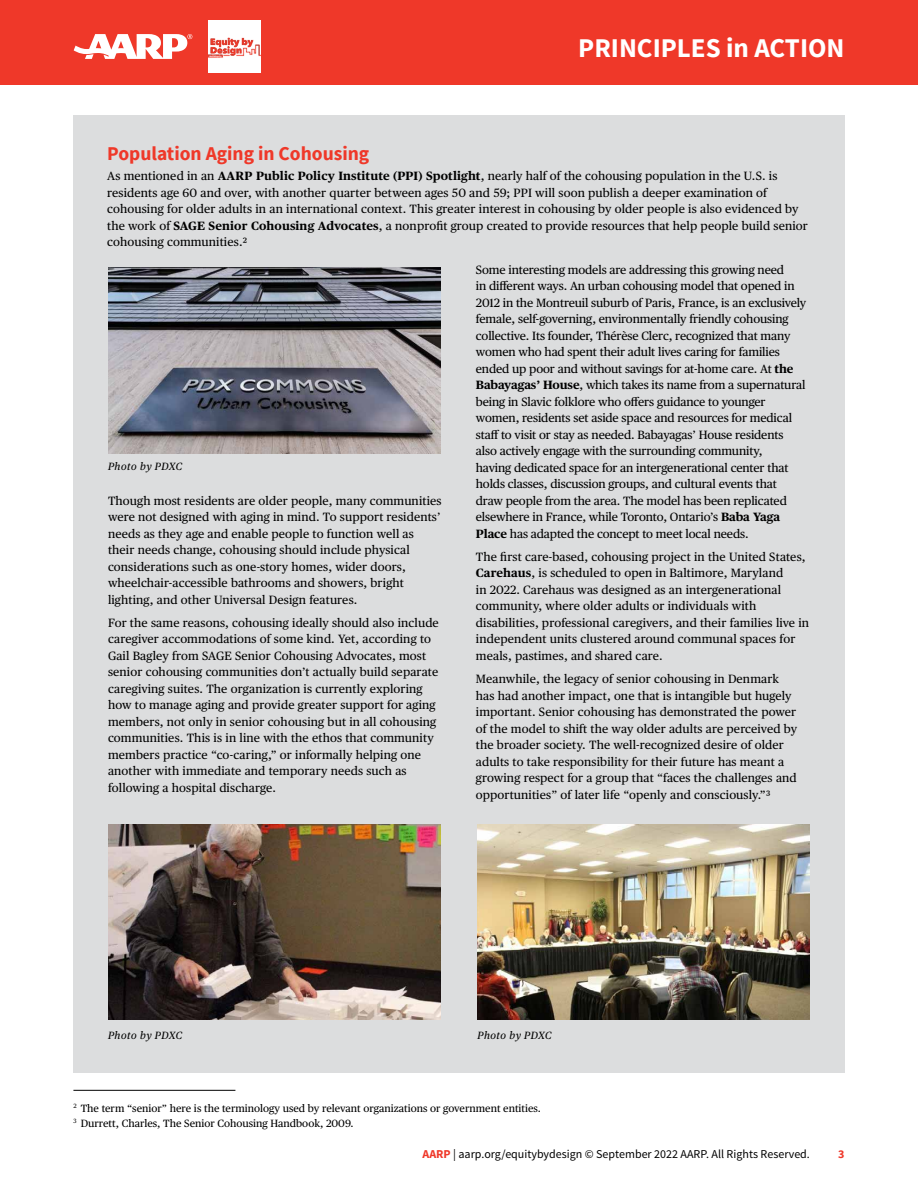
<style>
.page{position:relative;width:918px;height:1188px;background:#fff}
.page>*{position:absolute;margin:0;border:0;box-sizing:border-box;transform-origin:0 0}
.t1{font:700 27px "Source Sans Pro";color:#fff}
.t2{font:700 19.5px "Source Sans Pro";color:#ef3829}
.t3{font:12px/16.5px "Publico Text";letter-spacing:.01em;color:#000}
.t4{font:12px/16.5px "Publico Text";letter-spacing:-.01em;color:#000}
.t5{font:12px "Source Sans Pro";color:#000}
.t6{font:700 12px "Source Sans Pro";color:#ef3829}
.t7{font:10.5px/15px "Publico Text";color:#000}
.t8{font:italic 10.5px "Publico Text";letter-spacing:.05em;color:#000}
.s1{font-weight:700}
.s2{font-weight:700;color:#ef3829}
</style>
<div class="page">
<div style="left:0;top:0;width:918px;height:85px;background:#ef3829"></div>
<svg style="left:74px;top:34px;width:118px;height:25px"></svg>
<img style="left:209px;top:21px;width:52px;height:51px">
<div style="left:73px;top:115px;width:772px;height:957px;background:#dcddde"></div>
<img style="left:108px;top:824px;width:333px;height:196px">
<img style="left:477px;top:824px;width:333px;height:196px">
<img style="left:108px;top:267px;width:332px;height:186px">
<hr style="left:73px;top:1090px;width:162px;height:1px;background:#000">
<h1 class="t1" style="left:578px;top:29px;width:268px">PRINCIPLES in ACTION</h1>
<h2 class="t2" style="left:107px;top:140px;width:264px">Population Aging in Cohousing</h2>
<p class="t3" style="left:107px;top:167px;width:702px">As mentioned in an <span class="s1">AARP Public Policy Institute (PPI) Spotlight</span>, nearly half of the cohousing population in the U.S. is residents age 60 and over, with another quarter between ages 50 and 59; PPI will soon publish a deeper examination of cohousing for older adults in an international context. This greater interest in cohousing by older people is also evidenced by the work of <span class="s1">SAGE Senior Cohousing Advocates</span>, a nonprofit group created to provide resources that help people build senior cohousing communities.2</p>
<p class="t8" style="left:108px;top:459px;width:76px">Photo by PDXC</p>
<p class="t3" style="left:108px;top:492px;width:335px">Though most residents are older people, many communities were not designed with aging in mind. To support residents’ needs as they age and enable people to function well as their needs change, cohousing should include physical considerations such as one-story homes, wider doors, wheelchair-accessible bathrooms and showers, bright lighting, and other Universal Design features.</p>
<p class="t3" style="left:108px;top:614px;width:332px">For the same reasons, cohousing ideally should also include caregiver accommodations of some kind. Yet, according to Gail Bagley from SAGE Senior Cohousing Advocates, most senior cohousing communities don’t actually build separate caregiving suites. The organization is currently exploring how to manage aging and provide greater support for aging members, not only in senior cohousing but in all cohousing communities. This is in line with the ethos that community members practice “co-caring,” or informally helping one another with immediate and temporary needs such as following a hospital discharge.</p>
<p class="t4" style="left:476px;top:261px;width:332px">Some interesting models are addressing this growing need<br>in different ways. An urban cohousing model that opened in 2012 in the Montreuil suburb of Paris, France, is an exclusively female, self-governing, environmentally friendly cohousing collective. Its founder, Thérèse Clerc, recognized that many women who had spent their adult lives caring for families ended up poor and without savings for at-home care. At <span class="s1">the Babayagas’ House</span>, which takes its name from a supernatural being in Slavic folklore who offers guidance to younger women, residents set aside space and resources for medical staff to visit or stay as needed. Babayagas’ House residents also actively engage with the surrounding community,<br>having dedicated space for an intergenerational center that holds classes, discussion groups, and cultural events that draw people from the area. The model has been replicated elsewhere in France, while Toronto, Ontario’s <span class="s1">Baba Yaga Place</span> has adapted the concept to meet local needs.</p>
<p class="t3" style="left:476px;top:548px;width:335px">The first care-based, cohousing project in the United States, <span class="s1">Carehaus</span>, is scheduled to open in Baltimore, Maryland<br>in 2022. Carehaus was designed as an intergenerational community, where older adults or individuals with disabilities, professional caregivers, and their families live in independent units clustered around communal spaces for meals, pastimes, and shared care.</p>
<p class="t3" style="left:476px;top:670px;width:323px">Meanwhile, the legacy of senior cohousing in Denmark has had another impact, one that is intangible but hugely important. Senior cohousing has demonstrated the power of the model to shift the way older adults are perceived by the broader society. The well-recognized desire of older adults to take responsibility for their future has meant a growing respect for a group that “faces the challenges and opportunities” of later life “openly and consciously.”3</p>
<p class="t8" style="left:108px;top:1027px;width:76px">Photo by PDXC</p>
<p class="t8" style="left:477px;top:1027px;width:76px">Photo by PDXC</p>
<p class="t7" style="left:73px;top:1100px;width:469px"><sup>2</sup> The term “senior” here is the terminology used by relevant organizations or government entities.<br><sup>3</sup> Durrett, Charles, The Senior Cohousing Handbook, 2009.</p>
<p class="t5" style="left:422px;top:1147px;width:389px"><span class="s2">AARP</span> | aarp.org/equitybydesign © September 2022 AARP. All Rights Reserved.</p>
<p class="t6" style="left:838px;top:1146px;width:8px">3</p>
</div>
